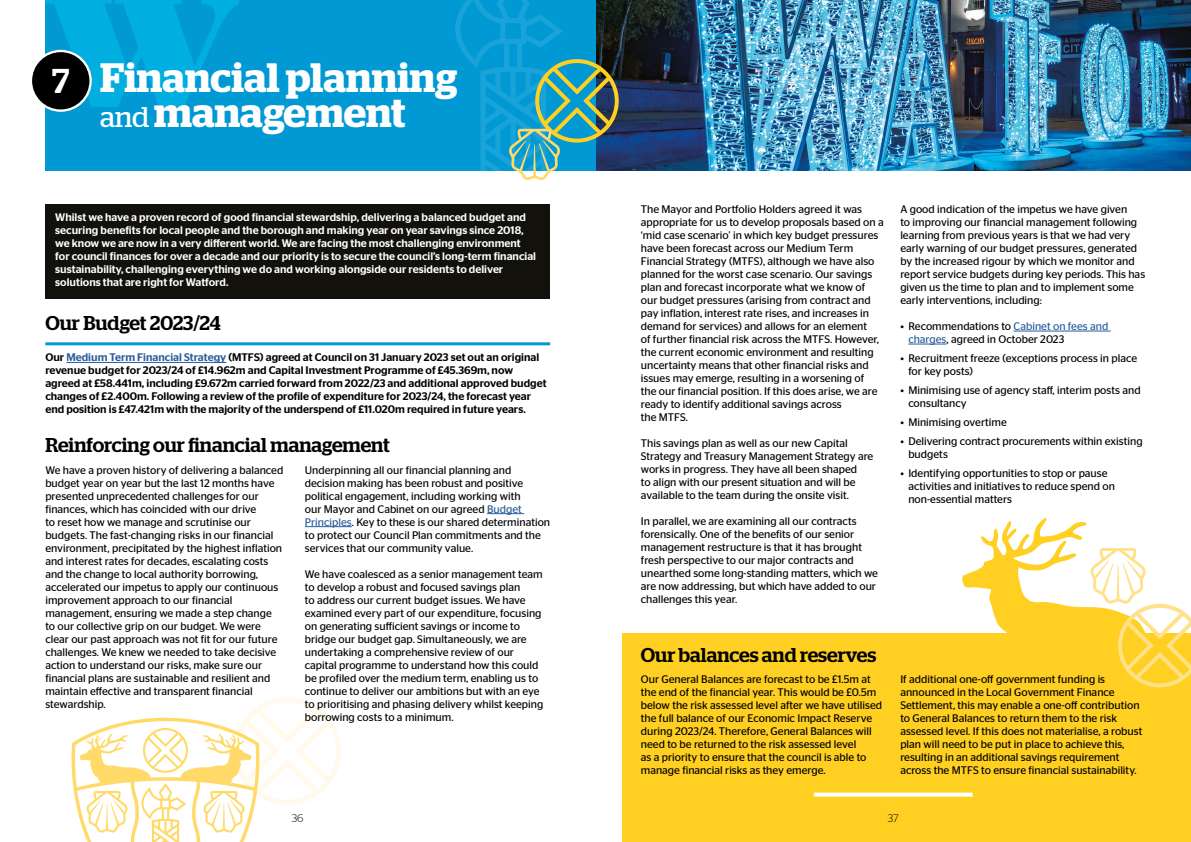
<style>
.page{position:relative;width:1191px;height:842px;background:#fff}
.page>*{position:absolute;margin:0;border:0;box-sizing:border-box;transform-origin:0 0}
.t1{font:600 41px/35px "Stag";color:#fff;text-align:center}
.t2{font:500 20px "Stag";color:#000}
.t3{font:11px/13px "Stag Sans";color:#000}
.t4{font:500 11px/13px "Stag Sans";color:#fff}
.t5{font:500 11px/13px "Stag Sans";color:#000}
.t6{font:300 11px "Stag Sans";color:#000}
.s1{font-weight:500;font-size:34.4px}
.s2{font-weight:400;font-size:28.5px}
.s3{color:#275b9b}
</style>
<div class="page">
<div style="left:622px;top:634px;width:569px;height:208px;background:#ffcf21"></div>
<div style="left:45px;top:204px;width:505px;height:95px;background:#12110c"></div>
<hr style="left:66px;top:362px;width:160px;height:1px;background:#275b9b">
<hr style="left:45px;top:342px;width:505px;height:3px;background:#0099d4">
<hr style="left:487px;top:513px;width:37px;height:1px;background:#275b9b">
<hr style="left:305px;top:526px;width:47px;height:1px;background:#275b9b">
<hr style="left:1013px;top:331px;width:97px;height:1px;background:#275b9b">
<hr style="left:908px;top:344px;width:38px;height:1px;background:#275b9b">
<svg style="left:71px;top:697px;width:270px;height:145px"></svg>
<img style="left:619px;top:0;width:572px;height:170px">
<div style="left:45px;top:0;width:550px;height:170px;background:#0099d4"></div>
<svg style="left:45px;top:0;width:194px;height:107px"></svg>
<div style="left:31px;top:51px;width:60px;height:60px;background:#000;border-radius:50%"></div>
<div style="left:30px;top:50px;width:62px;height:62px;border:2px solid #fff;border-radius:50%"></div>
<svg style="left:455px;top:0;width:164px;height:180px"></svg>
<svg style="left:814px;top:793px;width:158px;height:4px"></svg>
<svg style="left:962px;top:518px;width:229px;height:169px"></svg>
<h1 class="t1" style="left:52px;top:60px;width:407px"><span class="s1">7</span> Financial planning <span class="s2">and</span> management</h1>
<p class="t4" style="left:55px;top:211px;width:482px">Whilst we have a proven record of good financial stewardship, delivering a balanced budget and securing benefits for local people and the borough and making year on year savings since 2018, we know we are now in a very different world. We are facing the most challenging environment for council finances for over a decade and our priority is to secure the council’s long-term financial sustainability, challenging everything we do and working alongside our residents to deliver solutions that are right for Watford.</p>
<h2 class="t2" style="left:45px;top:311px;width:177px">Our Budget 2023/24</h2>
<p class="t5" style="left:45px;top:351px;width:503px">Our <span class="s3">Medium Term Financial Strategy</span> (MTFS) agreed at Council on 31 January 2023 set out an original revenue budget for 2023/24 of £14.962m and Capital Investment Programme of £45.369m, now agreed at £58.441m, including £9.672m carried forward from 2022/23 and additional approved budget changes of £2.400m. Following a review of the profile of expenditure for 2023/24, the forecast year end position is £47.421m with the majority of the underspend of £11.020m required in future years.</p>
<h2 class="t2" style="left:45px;top:434px;width:346px">Reinforcing our financial management</h2>
<p class="t3" style="left:45px;top:463px;width:239px">We have a proven history of delivering a balanced budget year on year but the last 12 months have presented unprecedented challenges for our finances, which has coincided with our drive<br>to reset how we manage and scrutinise our budgets. The fast-changing risks in our financial environment, precipitated by the highest inflation and interest rates for decades, escalating costs and the change to local authority borrowing, accelerated our impetus to apply our continuous improvement approach to our financial management, ensuring we made a step change to our collective grip on our budget. We were clear our past approach was not fit for our future challenges. We knew we needed to take decisive action to understand our risks, make sure our financial plans are sustainable and resilient and maintain effective and transparent financial stewardship.</p>
<p class="t3" style="left:305px;top:463px;width:247px">Underpinning all our financial planning and decision making has been robust and positive political engagement, including working with<br>our Mayor and Cabinet on our agreed <span class="s3">Budget Principles</span>. Key to these is our shared determination to protect our Council Plan commitments and the services that our community value.</p>
<p class="t3" style="left:305px;top:567px;width:240px">We have coalesced as a senior management team to develop a robust and focused savings plan<br>to address our current budget issues. We have examined every part of our expenditure, focusing on generating sufficient savings or income to bridge our budget gap. Simultaneously, we are undertaking a comprehensive review of our capital programme to understand how this could be profiled over the medium term, enabling us to continue to deliver our ambitions but with an eye to prioritising and phasing delivery whilst keeping borrowing costs to a minimum.</p>
<p class="t6" style="left:292px;top:812px;width:13px">36</p>
<p class="t3" style="left:641px;top:203px;width:244px">The Mayor and Portfolio Holders agreed it was appropriate for us to develop proposals based on a ‘mid case scenario’ in which key budget pressures have been forecast across our Medium Term Financial Strategy (MTFS), although we have also planned for the worst case scenario. Our savings plan and forecast incorporate what we know of our budget pressures (arising from contract and pay inflation, interest rate rises, and increases in demand for services) and allows for an element<br>of further financial risk across the MTFS. However, the current economic environment and resulting uncertainty means that other financial risks and issues may emerge, resulting in a worsening of<br>the our financial position. If this does arise, we are ready to identify additional savings across<br>the MTFS.</p>
<p class="t3" style="left:641px;top:437px;width:234px">This savings plan as well as our new Capital Strategy and Treasury Management Strategy are works in progress. They have all been shaped<br>to align with our present situation and will be available to the team during the onsite visit.</p>
<p class="t3" style="left:641px;top:515px;width:239px">In parallel, we are examining all our contracts forensically. One of the benefits of our senior management restructure is that it has brought fresh perspective to our major contracts and unearthed some long-standing matters, which we are now addressing, but which have added to our challenges this year.</p>
<h2 class="t2" style="left:641px;top:643px;width:237px">Our balances and reserves</h2>
<p class="t3" style="left:900px;top:202px;width:246px">A good indication of the impetus we have given<br>to improving our financial management following learning from previous years is that we had very early warning of our budget pressures, generated by the increased rigour by which we monitor and report service budgets during key periods. This has given us the time to plan and to implement some early interventions, including:</p>
<p class="t3" style="left:908px;top:319px;width:201px;text-indent:-8px">• Recommendations to <span class="s3">Cabinet on fees and charges</span>, agreed in October 2023</p>
<p class="t3" style="left:908px;top:351px;width:230px;text-indent:-8px">• Recruitment freeze (exceptions process in place for key posts)</p>
<p class="t3" style="left:908px;top:383px;width:234px;text-indent:-8px">• Minimising use of agency staff, interim posts and consultancy</p>
<p class="t3" style="left:900px;top:415px;width:108px">• Minimising overtime</p>
<p class="t3" style="left:908px;top:434px;width:236px;text-indent:-8px">• Delivering contract procurements within existing budgets</p>
<p class="t3" style="left:908px;top:466px;width:208px;text-indent:-8px">• Identifying opportunities to stop or pause activities and initiatives to reduce spend on non-essential matters</p>
<p class="t3" style="left:641px;top:672px;width:243px">Our General Balances are forecast to be £1.5m at the end of the financial year. This would be £0.5m below the risk assessed level after we have utilised the full balance of our Economic Impact Reserve during 2023/24. Therefore, General Balances will need to be returned to the risk assessed level<br>as a priority to ensure that the council is able to manage financial risks as they emerge.</p>
<p class="t3" style="left:900px;top:672px;width:244px">If additional one-off government funding is announced in the Local Government Finance Settlement, this may enable a one-off contribution to General Balances to return them to the risk assessed level. If this does not materialise, a robust plan will need to be put in place to achieve this, resulting in an additional savings requirement across the MTFS to ensure financial sustainability.</p>
<p class="t6" style="left:888px;top:812px;width:12px">37</p>
</div>
